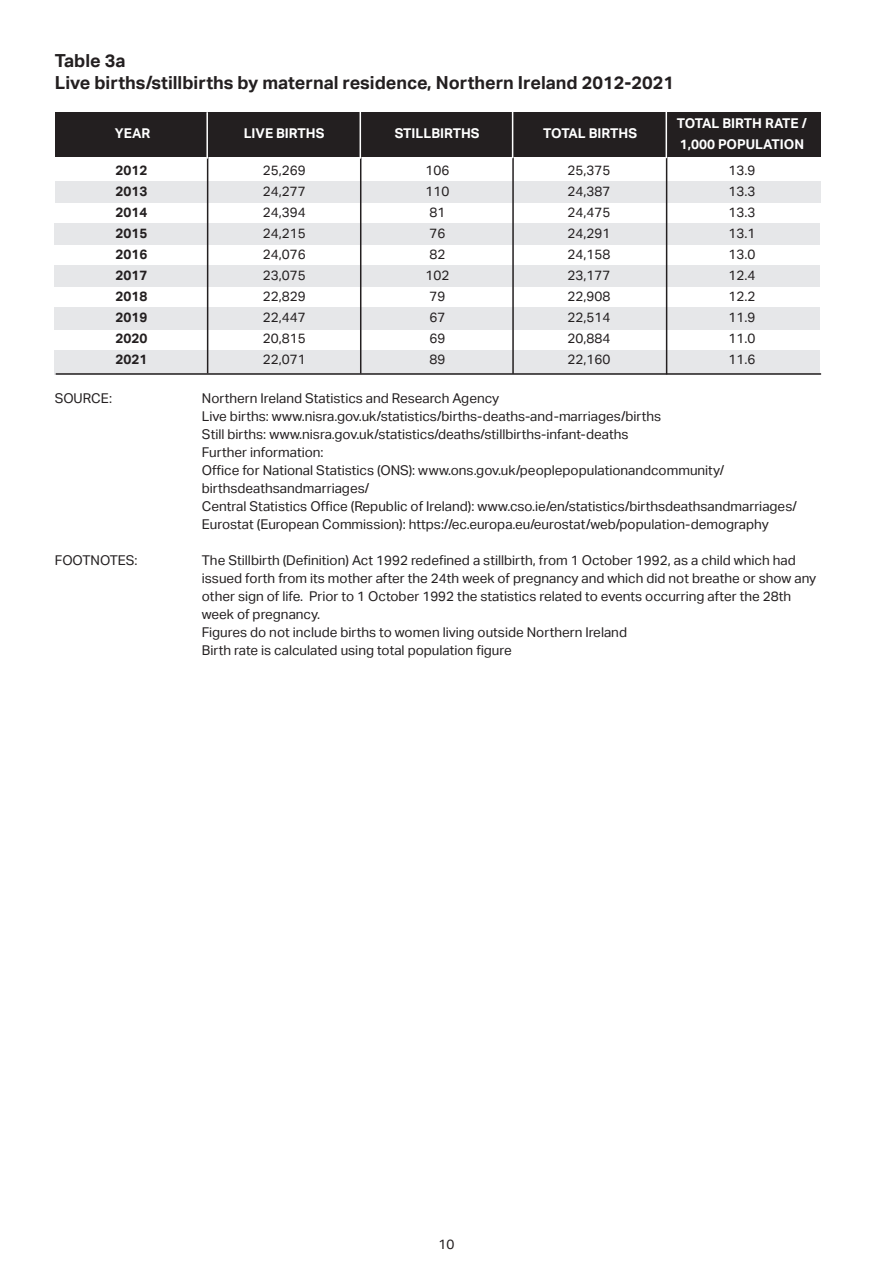
<style>
.page{position:relative;width:893px;height:1263px;background:#fff}
.page>*{position:absolute;margin:0;border:0;box-sizing:border-box;transform-origin:0 0}
.body_text{font:700 18px "Aktiv Grotesk";color:#231f20}
.body_text-2{font:13.5px/18px "Aktiv Grotesk";color:#231f20}
.table_text{font:13.5px "Aktiv Grotesk";color:#231f20}
.table_text-2{font:700 13.5px "Aktiv Grotesk";color:#fff}
.table_text-3{font:700 13.5px "Aktiv Grotesk";color:#231f20}
</style>
<div class="page">
<div style="left:55px;top:182px;width:765px;height:21px;background:#e6e7e9"></div>
<div style="left:54px;top:223px;width:765px;height:22px;background:#e6e7e9"></div>
<div style="left:54px;top:265px;width:765px;height:22px;background:#e6e7e9"></div>
<div style="left:54px;top:307px;width:765px;height:22px;background:#e6e7e9"></div>
<div style="left:54px;top:350px;width:765px;height:24px;background:#e6e7e9"></div>
<div style="left:56px;top:112px;width:765px;height:45px;background:#231f20"></div>
<hr style="left:56px;top:373px;width:765px;height:2px;background:#231f20">
<hr style="left:207px;top:157px;width:1px;height:216px;background:#231f20">
<hr style="left:666px;top:156px;width:1px;height:218px;background:#231f20">
<hr style="left:512px;top:157px;width:2px;height:217px;background:#231f20">
<hr style="left:360px;top:157px;width:1px;height:216px;background:#231f20">
<hr style="left:206px;top:112px;width:2px;height:47px;background:#fff">
<hr style="left:666px;top:111px;width:1px;height:47px;background:#fff">
<hr style="left:512px;top:111px;width:1px;height:47px;background:#fff">
<hr style="left:360px;top:111px;width:1px;height:48px;background:#fff">
<p class="body_text" style="left:55px;top:50px;width:72px">Table 3a</p>
<p class="body_text" style="left:55px;top:73px;width:621px">Live births/stillbirths by maternal residence, Northern Ireland 2012-2021</p>
<p class="table_text-2" style="left:115px;top:125px;width:37px">YEAR</p>
<p class="table_text-2" style="left:244px;top:125px;width:82px">LIVE BIRTHS</p>
<p class="table_text-2" style="left:395px;top:125px;width:86px">STILLBIRTHS</p>
<p class="table_text-2" style="left:543px;top:125px;width:95px">TOTAL BIRTHS</p>
<p class="table_text-2" style="left:677px;top:116px;width:132px">TOTAL BIRTH RATE /</p>
<p class="table_text-2" style="left:680px;top:137px;width:126px">1,000 POPULATION</p>
<p class="table_text-3" style="left:115px;top:162px;width:33px">2012</p>
<p class="table_text" style="left:263px;top:162px;width:44px">25,269</p>
<p class="table_text" style="left:425px;top:162px;width:25px">106</p>
<p class="table_text" style="left:567px;top:162px;width:44px">25,375</p>
<p class="table_text" style="left:728px;top:162px;width:28px">13.9</p>
<p class="table_text-3" style="left:115px;top:183px;width:33px">2013</p>
<p class="table_text" style="left:263px;top:183px;width:44px">24,277</p>
<p class="table_text" style="left:425px;top:183px;width:25px">110</p>
<p class="table_text" style="left:567px;top:183px;width:44px">24,387</p>
<p class="table_text" style="left:728px;top:183px;width:28px">13.3</p>
<p class="table_text-3" style="left:115px;top:204px;width:33px">2014</p>
<p class="table_text" style="left:263px;top:204px;width:44px">24,394</p>
<p class="table_text" style="left:429px;top:204px;width:17px">81</p>
<p class="table_text" style="left:567px;top:204px;width:44px">24,475</p>
<p class="table_text" style="left:728px;top:204px;width:28px">13.3</p>
<p class="table_text-3" style="left:115px;top:225px;width:33px">2015</p>
<p class="table_text" style="left:263px;top:225px;width:44px">24,215</p>
<p class="table_text" style="left:429px;top:225px;width:17px">76</p>
<p class="table_text" style="left:567px;top:225px;width:44px">24,291</p>
<p class="table_text" style="left:728px;top:225px;width:28px">13.1</p>
<p class="table_text-3" style="left:115px;top:246px;width:33px">2016</p>
<p class="table_text" style="left:263px;top:246px;width:44px">24,076</p>
<p class="table_text" style="left:429px;top:246px;width:17px">82</p>
<p class="table_text" style="left:567px;top:246px;width:44px">24,158</p>
<p class="table_text" style="left:728px;top:246px;width:28px">13.0</p>
<p class="table_text-3" style="left:115px;top:267px;width:33px">2017</p>
<p class="table_text" style="left:263px;top:267px;width:44px">23,075</p>
<p class="table_text" style="left:425px;top:267px;width:25px">102</p>
<p class="table_text" style="left:567px;top:267px;width:44px">23,177</p>
<p class="table_text" style="left:728px;top:267px;width:28px">12.4</p>
<p class="table_text-3" style="left:115px;top:288px;width:33px">2018</p>
<p class="table_text" style="left:263px;top:288px;width:44px">22,829</p>
<p class="table_text" style="left:429px;top:288px;width:17px">79</p>
<p class="table_text" style="left:567px;top:288px;width:44px">22,908</p>
<p class="table_text" style="left:728px;top:288px;width:28px">12.2</p>
<p class="table_text-3" style="left:115px;top:309px;width:33px">2019</p>
<p class="table_text" style="left:263px;top:309px;width:44px">22,447</p>
<p class="table_text" style="left:429px;top:309px;width:17px">67</p>
<p class="table_text" style="left:567px;top:309px;width:44px">22,514</p>
<p class="table_text" style="left:728px;top:309px;width:28px">11.9</p>
<p class="table_text-3" style="left:115px;top:330px;width:33px">2020</p>
<p class="table_text" style="left:263px;top:330px;width:44px">20,815</p>
<p class="table_text" style="left:429px;top:330px;width:17px">69</p>
<p class="table_text" style="left:567px;top:330px;width:44px">20,884</p>
<p class="table_text" style="left:728px;top:330px;width:28px">11.0</p>
<p class="table_text-3" style="left:115px;top:351px;width:33px">2021</p>
<p class="table_text" style="left:263px;top:351px;width:44px">22,071</p>
<p class="table_text" style="left:429px;top:351px;width:17px">89</p>
<p class="table_text" style="left:567px;top:351px;width:44px">22,160</p>
<p class="table_text" style="left:728px;top:351px;width:28px">11.6</p>
<p class="body_text-2" style="left:55px;top:389px;width:59px">SOURCE:</p>
<p class="body_text-2" style="left:202px;top:389px;width:299px">Northern Ireland Statistics and Research Agency</p>
<p class="body_text-2" style="left:202px;top:407px;width:461px">Live births: www.nisra.gov.uk/statistics/births-deaths-and-marriages/births<br>Still births: www.nisra.gov.uk/statistics/deaths/stillbirths-infant-deaths<br>Further information:</p>
<p class="body_text-2" style="left:202px;top:461px;width:524px">Office for National Statistics (ONS): www.ons.gov.uk/peoplepopulationandcommunity/</p>
<p class="body_text-2" style="left:202px;top:479px;width:169px">birthsdeathsandmarriages/</p>
<p class="body_text-2" style="left:202px;top:497px;width:597px">Central Statistics Office (Republic of Ireland): www.cso.ie/en/statistics/birthsdeathsandmarriages/<br>Eurostat (European Commission): https://ec.europa.eu/eurostat/web/population-demography</p>
<p class="body_text-2" style="left:55px;top:551px;width:84px">FOOTNOTES:</p>
<p class="body_text-2" style="left:202px;top:551px;width:595px">The Stillbirth (Definition) Act 1992 redefined a stillbirth, from 1 October 1992, as a child which had</p>
<p class="body_text-2" style="left:202px;top:569px;width:616px">issued forth from its mother after the 24th week of pregnancy and which did not breathe or show any</p>
<p class="body_text-2" style="left:202px;top:587px;width:591px">other sign of life. Prior to 1 October 1992 the statistics related to events occurring after the 28th</p>
<p class="body_text-2" style="left:202px;top:605px;width:120px">week of pregnancy.</p>
<p class="body_text-2" style="left:202px;top:623px;width:427px">Figures do not include births to women living outside Northern Ireland</p>
<p class="body_text-2" style="left:202px;top:641px;width:311px">Birth rate is calculated using total population figure</p>
<p class="body_text-2" style="left:438px;top:1235px;width:17px">10</p>
</div>
